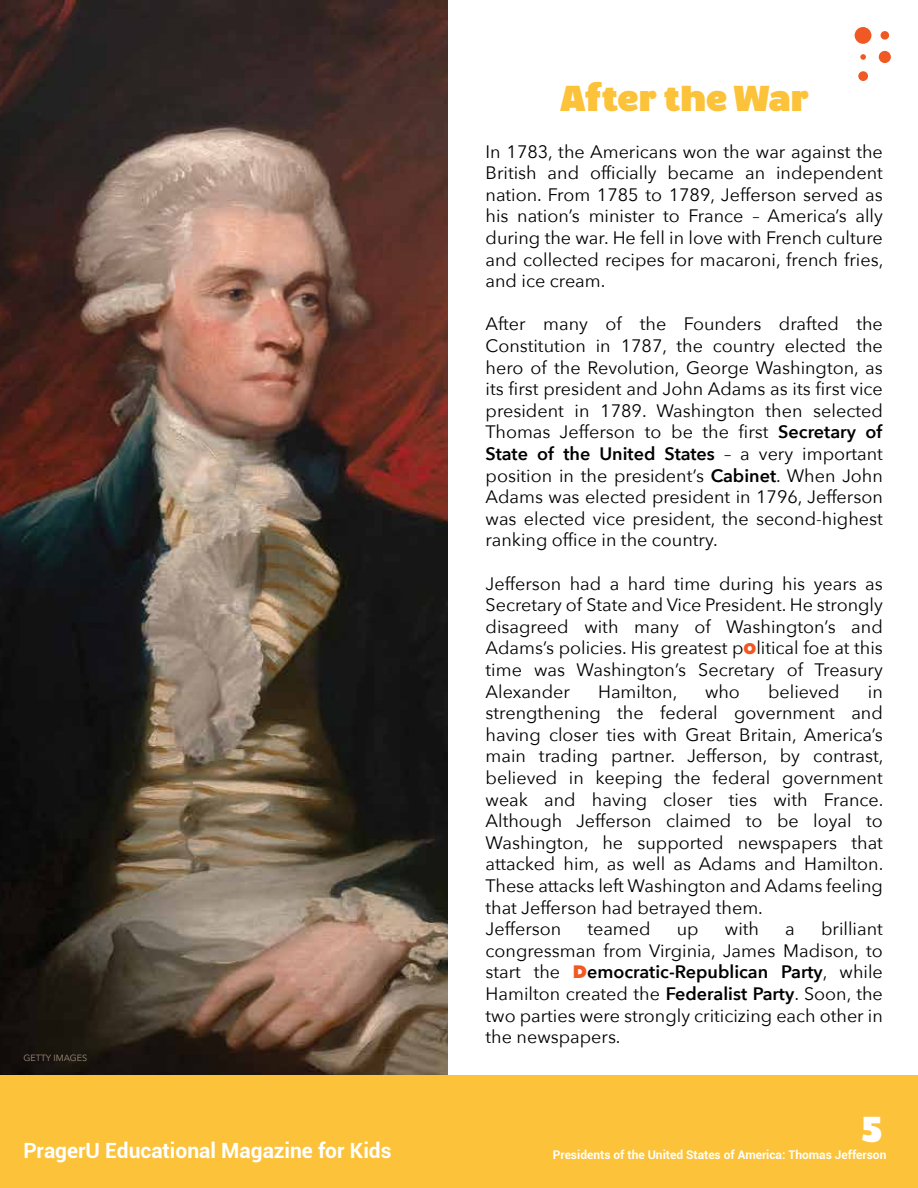
<style>
.page{position:relative;width:918px;height:1188px;background:#fff}
.page>*{position:absolute;margin:0;border:0;box-sizing:border-box;transform-origin:0 0}
.t1{font:700 36px "Walrus";letter-spacing:-.025em;color:#fcc239}
.t2{font:700 36px "Walrus";color:#fff}
.t3{font:700 21px "Roboto";color:#fff}
.t4{font:18px/21.6px "Avenir Next";color:#000;text-align:justify}
.t5{font:700 12px "Roboto";color:#fff}
.t6{font:9px "Avenir Next";color:#a28f7e}
.s1{font-weight:600}
.s2{font-weight:800;font-size:15px;color:#f15924}
.s3{font-weight:800;color:#f15924}
</style>
<div class="page">
<img style="left:0;top:0;width:448px;height:1076px">
<div style="left:0;top:1076px;width:918px;height:112px;background:#fcc239"></div>
<div style="left:879px;top:51px;width:12px;height:12px;background:#f15924;border-radius:50%"></div>
<div style="left:858px;top:71px;width:10px;height:10px;background:#f15924;border-radius:50%"></div>
<div style="left:881px;top:31px;width:8px;height:9px;background:#f15924;border-radius:50%"></div>
<svg style="left:860px;top:54px;width:6px;height:6px"></svg>
<div style="left:855px;top:27px;width:16px;height:17px;background:#f15924;border-radius:50%"></div>
<p class="t6" style="left:23px;top:1050px;width:65px">GETTY IMAGES</p>
<h1 class="t1" style="left:559px;top:76px;width:252px">After the War</h1>
<p class="t4" style="left:486px;top:140px;width:399px">In 1783, the Americans won the war against the British and officially became an independent nation. From 1785 to 1789, Jefferson served as his nation’s minister to France – America’s ally during the war. He fell in love with French culture and collected recipes for macaroni, french fries, and ice cream.</p>
<p class="t4" style="left:486px;top:313px;width:399px">After many of the Founders drafted the Constitution in 1787, the country elected the hero of the Revolution, George Washington, as its first president and John Adams as its first vice president in 1789. Washington then selected Thomas Jefferson to be the first <span class="s1">Secretary of State of the United States</span> – a very important position in the president’s <span class="s1">Cabinet</span>. When John Adams was elected president in 1796, Jefferson was elected vice president, the second-highest ranking office in the country.</p>
<p class="t4" style="left:486px;top:572px;width:399px">Jefferson had a hard time during his years as Secretary of State and Vice President. He strongly disagreed with many of Washington’s and Adams’s policies. His greatest p<span class="s2">O</span>litical foe at this time was Washington’s Secretary of Treasury Alexander</p>
<p class="t4" style="left:598px;top:680px;width:81px">Hamilton,</p>
<p class="t4" style="left:705px;top:680px;width:36px">who</p>
<p class="t4" style="left:768px;top:680px;width:73px">believed</p>
<p class="t4" style="left:486px;top:680px;width:399px;text-align:left;text-indent:382px">in strengthening the federal government and having closer ties with Great Britain, America’s main trading partner. Jefferson, by contrast, believed in keeping the federal government weak and having closer ties with France.<br>Although Jefferson claimed to be loyal to Washington, he supported newspapers that attacked him, as well as Adams and Hamilton.<br>These attacks left Washington and Adams feeling that Jefferson had betrayed them.<br>Jefferson</p>
<p class="t4" style="left:486px;top:917px;width:399px;text-indent:336px">brilliant congressman from Virginia, James Madison, to start the <span class="s3">D</span><span class="s1">emocratic-Republican Party</span>, while Hamilton created the <span class="s1">Federalist Party</span>. Soon, the two parties were strongly criticizing each other in the newspapers.</p>
<p class="t4" style="left:587px;top:917px;width:65px">teamed</p>
<p class="t4" style="left:677px;top:917px;width:23px">up</p>
<p class="t4" style="left:725px;top:917px;width:36px">with</p>
<p class="t4" style="left:785px;top:917px;width:11px">a</p>
<h1 class="t2" style="left:861px;top:1106px;width:23px">5</h1>
<p class="t3" style="left:23px;top:1135px;width:370px">PragerU Educational Magazine for Kids</p>
<p class="t5" style="left:553px;top:1147px;width:335px">Presidents of the United States of America: Thomas Jefferson</p>
</div>
